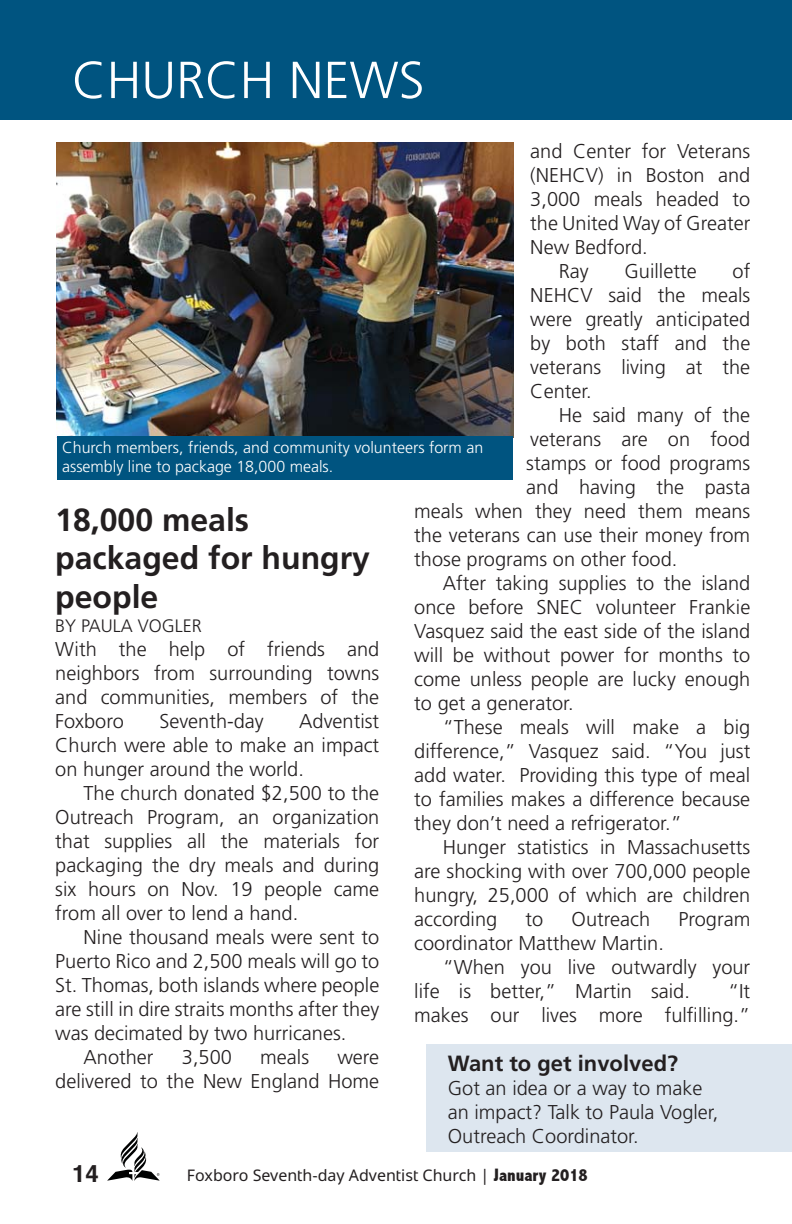
<style>
.page{position:relative;width:792px;height:1224px;background:#fff}
.page>*{position:absolute;margin:0;border:0;box-sizing:border-box;transform-origin:0 0}
.t1{font:300 52px "Frutiger";color:#fff}
.t2{font:700 32px/38.4px "Frutiger";color:#231f20}
.t3{font:700 24px "Helvetica";color:#231f20}
.t4{font:700 22px "Frutiger";color:#231f20}
.t5{font:300 20px/24px "Frutiger";color:#231f20;text-align:justify}
.t6{font:300 18px "Frutiger";color:#231f20}
.t7{font:300 16px/19.2px "Frutiger";color:#fff}
.t8{font:16px "Advent Sans Beta";color:#231f20}
.s1{font-family:"Abadi";font-weight:800;font-stretch:condensed;font-size:18px}
</style>
<div class="page">
<svg style="left:107px;top:1133px;width:53px;height:48px"></svg>
<div style="left:0;top:0;width:792px;height:120px;background:#005480"></div>
<img style="left:56px;top:142px;width:457px;height:296px">
<div style="left:58px;top:437px;width:455px;height:43px;background:#005480"></div>
<div style="left:426px;top:1044px;width:366px;height:108px;background:#dde6ef"></div>
<h1 class="t1" style="left:72px;top:59px;width:354px">CHURCH NEWS</h1>
<p class="t5" style="left:530px;top:141px;width:222px">and Center for Veterans</p>
<p class="t5" style="left:530px;top:165px;width:221px">(NEHCV) in Boston and</p>
<p class="t5" style="left:530px;top:189px;width:222px">3,000 meals headed to</p>
<p class="t5" style="left:530px;top:213px;width:222px">the United Way of Greater</p>
<p class="t5" style="left:530px;top:237px;width:119px">New Bedford.</p>
<p class="t5" style="left:559px;top:261px;width:31px">Ray</p>
<p class="t5" style="left:625px;top:261px;width:74px">Guillette</p>
<p class="t5" style="left:530px;top:261px;width:222px;text-indent:202px">of NEHCV said the meals were greatly anticipated by both staff and the veterans living at the Center.</p>
<p class="t5" style="left:559px;top:405px;width:193px">He said many of the</p>
<p class="t5" style="left:530px;top:429px;width:222px">veterans are on food</p>
<p class="t5" style="left:526px;top:453px;width:226px">stamps or food programs</p>
<p class="t5" style="left:526px;top:477px;width:226px">and having the pasta</p>
<p class="t5" style="left:414px;top:501px;width:337px">meals when they need them means</p>
<p class="t5" style="left:414px;top:525px;width:337px">the veterans can use their money from</p>
<p class="t5" style="left:414px;top:549px;width:265px">those programs on other food.</p>
<p class="t5" style="left:443px;top:573px;width:309px">After taking supplies to the island</p>
<p class="t5" style="left:414px;top:597px;width:338px">once before SNEC volunteer Frankie</p>
<p class="t5" style="left:414px;top:621px;width:337px">Vasquez said the east side of the island</p>
<p class="t5" style="left:414px;top:645px;width:338px">will be without power for months to</p>
<p class="t5" style="left:414px;top:669px;width:338px">come unless people are lucky enough</p>
<p class="t5" style="left:414px;top:693px;width:161px">to get a generator.</p>
<p class="t5" style="left:443px;top:717px;width:309px">“These meals will make a big</p>
<p class="t5" style="left:414px;top:741px;width:338px">difference,” Vasquez said. “You just</p>
<p class="t5" style="left:414px;top:765px;width:337px">add water. Providing this type of meal</p>
<p class="t5" style="left:414px;top:789px;width:337px">to families makes a difference because</p>
<p class="t5" style="left:414px;top:813px;width:269px">they don’t need a refrigerator.”</p>
<p class="t5" style="left:443px;top:837px;width:309px">Hunger statistics in Massachusetts</p>
<p class="t5" style="left:414px;top:861px;width:338px">are shocking with over 700,000 people</p>
<p class="t5" style="left:414px;top:885px;width:338px">hungry, 25,000 of which are children</p>
<p class="t5" style="left:414px;top:909px;width:84px">according</p>
<p class="t5" style="left:526px;top:909px;width:19px">to</p>
<p class="t5" style="left:572px;top:909px;width:80px">Outreach</p>
<p class="t5" style="left:678px;top:909px;width:73px">Program</p>
<p class="t5" style="left:414px;top:933px;width:251px">coordinator Matthew Martin.</p>
<p class="t5" style="left:443px;top:957px;width:309px">“When you live outwardly your</p>
<p class="t5" style="left:414px;top:981px;width:277px">life is better,” Martin said.</p>
<p class="t7" style="left:62px;top:439px;width:423px">Church members, friends, and community volunteers form an assembly line to package 18,000 meals.</p>
<h2 class="t2" style="left:55px;top:503px;width:316px">18,000 meals packaged for hungry people</h2>
<p class="t6" style="left:55px;top:618px;width:148px">BY PAULA VOGLER</p>
<p class="t5" style="left:55px;top:638px;width:326px">With the help of friends and neighbors from surrounding towns and communities, members of the Foxboro</p>
<p class="t5" style="left:55px;top:710px;width:326px;text-indent:244px">Adventist Church were able to make an impact on hunger around the world.</p>
<p class="t5" style="left:55px;top:782px;width:326px;text-indent:28px">The church donated $2,500 to the Outreach Program, an organization that supplies all the materials for packaging the dry meals and during six hours on Nov. 19 people came from all over to lend a hand.</p>
<p class="t5" style="left:84px;top:926px;width:297px">Nine thousand meals were sent to</p>
<p class="t5" style="left:55px;top:950px;width:326px">Puerto Rico and 2,500 meals will go to</p>
<p class="t5" style="left:55px;top:974px;width:326px">St. Thomas, both islands where people</p>
<p class="t5" style="left:55px;top:998px;width:326px">are still in dire straits months after they</p>
<p class="t5" style="left:55px;top:1022px;width:293px">was decimated by two hurricanes.</p>
<p class="t5" style="left:84px;top:1046px;width:72px">Another</p>
<p class="t5" style="left:182px;top:1046px;width:52px">3,500</p>
<p class="t5" style="left:260px;top:1046px;width:50px">meals</p>
<p class="t5" style="left:159px;top:710px;width:106px">Seventh-day</p>
<p class="t5" style="left:414px;top:981px;width:337px;text-align:right">“It<br>makes our lives more fulfilling.”</p>
<p class="t5" style="left:55px;top:1046px;width:326px;text-align:right">were<br>delivered to the New England Home</p>
<p class="t4" style="left:448px;top:1055px;width:232px">Want to get involved?</p>
<p class="t5" style="left:448px;top:1078px;width:272px;text-align:left">Got an idea or a way to make an impact? Talk to Paula Vogler,<br>Outreach Coordinator.</p>
<p class="t3" style="left:72px;top:1164px;width:28px">14</p>
<p class="t8" style="left:187px;top:1169px;width:402px">Foxboro Seventh-day Adventist Church | <span class="s1">January 2018</span></p>
</div>
